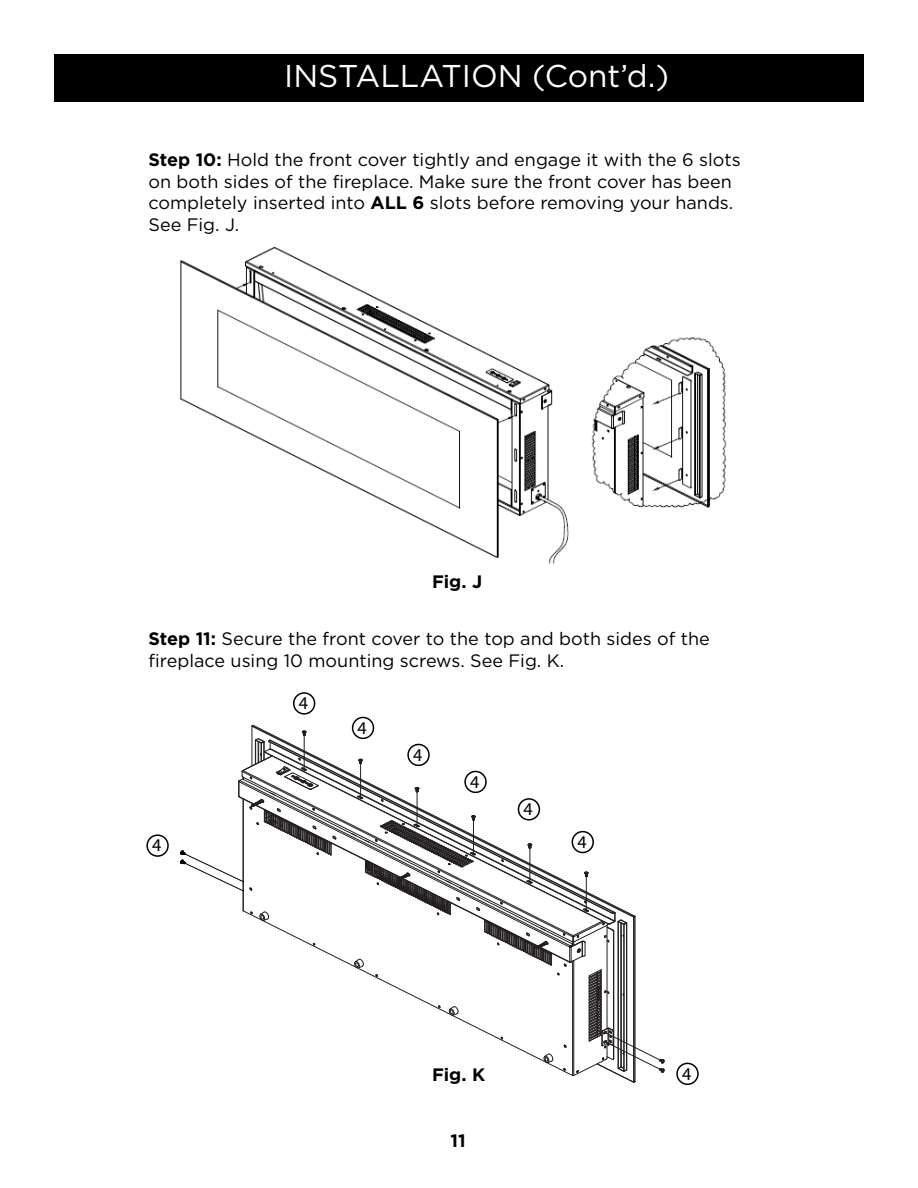
<style>
.page{position:relative;width:918px;height:1188px;background:#fff}
.page>*{position:absolute;margin:0;border:0;box-sizing:border-box;transform-origin:0 0}
.t1{font:31.5px "Gotham";color:#fff}
.t2{font:18px/21.6px "Gotham";color:#000}
.t3{font:700 18px "Gotham";color:#000}
.t4{font:18px "Myriad Pro";color:#000}
.s1{font-weight:700}
</style>
<div class="page">
<div style="left:54px;top:54px;width:810px;height:48px;background:#000"></div>
<img style="left:179px;top:246px;width:548px;height:318px">
<div style="left:146px;top:834px;width:23px;height:23px;border:2px solid #000;border-radius:50%"></div>
<div style="left:676px;top:1063px;width:23px;height:22px;border:2px solid #000;border-radius:50%"></div>
<div style="left:293px;top:692px;width:22px;height:23px;border:2px solid #000;border-radius:50%"></div>
<div style="left:352px;top:717px;width:22px;height:22px;border:2px solid #000;border-radius:50%"></div>
<svg style="left:181px;top:725px;width:484px;height:358px"></svg>
<h1 class="t1" style="left:284px;top:56px;width:387px">INSTALLATION (Cont’d.)</h1>
<p class="t2" style="left:148px;top:149px;width:594px"><span class="s1">Step 10:</span> Hold the front cover tightly and engage it with the 6 slots on both sides of the fireplace. Make sure the front cover has been completely inserted into <span class="s1">ALL 6</span> slots before removing your hands.<br>See Fig. J.</p>
<p class="t3" style="left:432px;top:569px;width:52px">Fig. J</p>
<p class="t2" style="left:148px;top:628px;width:563px"><span class="s1">Step 11:</span> Secure the front cover to the top and both sides of the fireplace using 10 mounting screws. See Fig. K.</p>
<p class="t4" style="left:152px;top:834px;width:11px">4</p>
<p class="t4" style="left:299px;top:692px;width:11px">4</p>
<p class="t4" style="left:358px;top:717px;width:11px">4</p>
<p class="t4" style="left:413px;top:744px;width:11px">4</p>
<p class="t4" style="left:470px;top:771px;width:11px">4</p>
<p class="t4" style="left:524px;top:798px;width:11px">4</p>
<p class="t4" style="left:577px;top:831px;width:11px">4</p>
<p class="t3" style="left:432px;top:1063px;width:55px">Fig. K</p>
<p class="t3" style="left:451px;top:1129px;width:17px">11</p>
<p class="t4" style="left:682px;top:1063px;width:11px">4</p>
</div>
